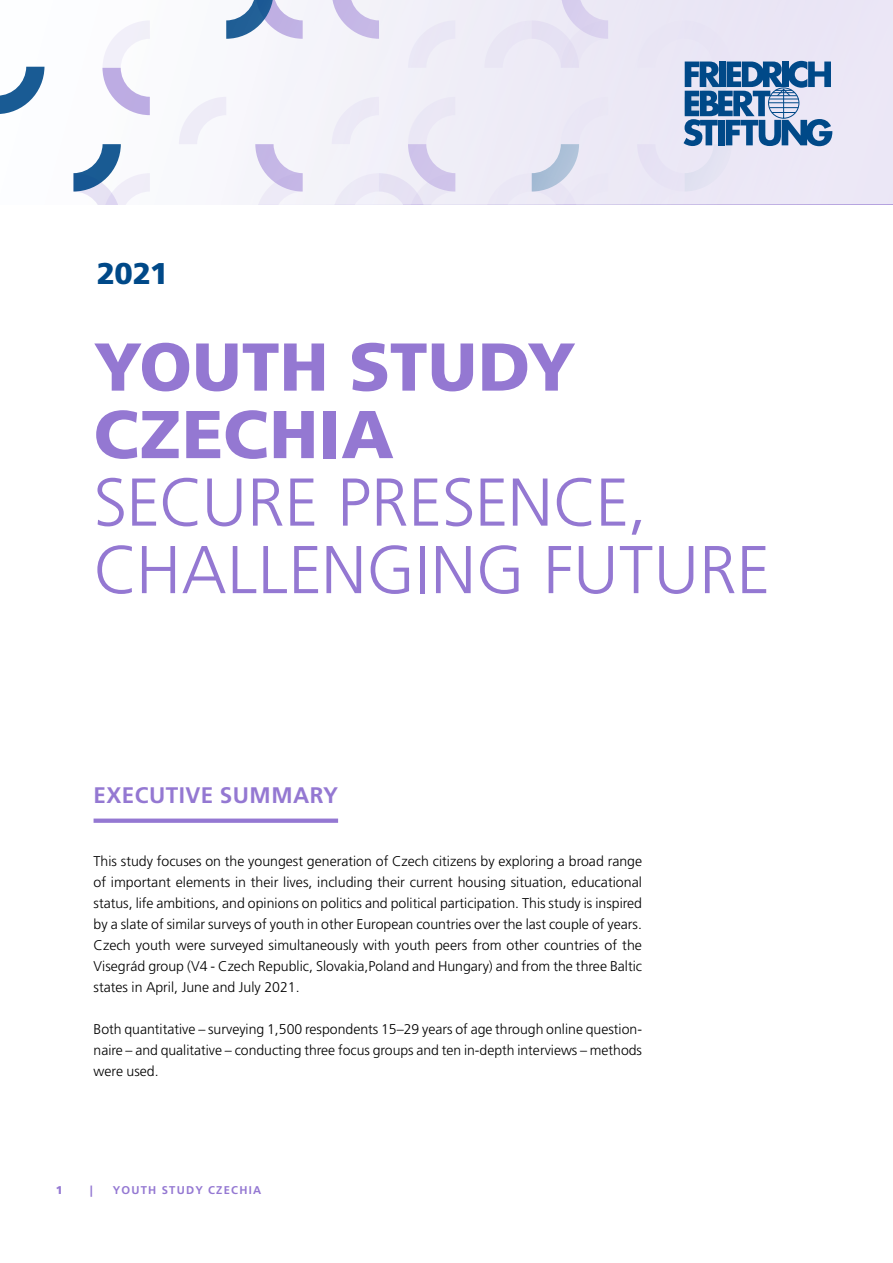
<style>
.page{position:relative;width:893px;height:1263px;background:#fff}
.page>*{position:absolute;margin:0;border:0;box-sizing:border-box;transform-origin:0 0}
.Headline_1{font:300 67.5px/67.5px "Frutiger LT Pro";color:#9478d2}
.Heading_1{font:900 30px "Frutiger LT Pro";color:#004988}
.Heading_2{font:700 22.5px "Frutiger LT Pro";letter-spacing:.02em;color:#9478d2}
.t1{font:300 14.1px/21px "Frutiger LT Pro";color:#000;text-align:justify}
.t2{font:700 11.25px "Frutiger LT Pro";letter-spacing:.11em;color:#9478d2}
.t3{font:900 11.25px "Frutiger LT Pro";color:#9478d2}
.s1{font-weight:900}
</style>
<div class="page">
<svg style="left:0;top:0;width:893px;height:204px;fill:#f1f0f8"></svg>
<div style="left:94px;top:818px;width:244px;height:5px;background:#9478d2"></div>
<svg style="left:637px;top:20px;width:256px;height:184px;background:#c7cee4"></svg>
<p class="Heading_1" style="left:97px;top:255px;width:73px">2021</p>
<p class="Headline_1" style="left:94px;top:334px;width:678px"><span class="s1">YOUTH STUDY<br>CZECHIA<br></span>SECURE PRESENCE,<br>CHALLENGING FUTURE</p>
<p class="Heading_2" style="left:94px;top:781px;width:246px">EXECUTIVE SUMMARY</p>
<p class="t1" style="left:94px;top:850px;width:550px">This study focuses on the youngest generation of Czech citizens by exploring a broad range of important elements in their lives, including their current housing situation, educational status, life ambitions, and opinions on politics and political participation. This study is inspired by a slate of similar surveys of youth in other European countries over the last couple of years.<br>Czech youth were surveyed simultaneously with youth peers from other countries of the Visegrád group (V4 - Czech Republic, Slovakia,Poland and Hungary) and from the three Baltic states in April, June and July 2021.</p>
<p class="t1" style="left:94px;top:1018px;width:550px">Both quantitative – surveying 1,500 respondents 15–29 years of age through online question&shy;naire – and qualitative – conducting three focus groups and ten in-depth interviews – methods were used.</p>
<p class="t3" style="left:56px;top:1183px;width:8px">1</p>
<p class="t3" style="left:90px;top:1183px;width:4px">|</p>
<p class="t2" style="left:113px;top:1183px;width:150px">YOUTH STUDY CZECHIA</p>
</div>
